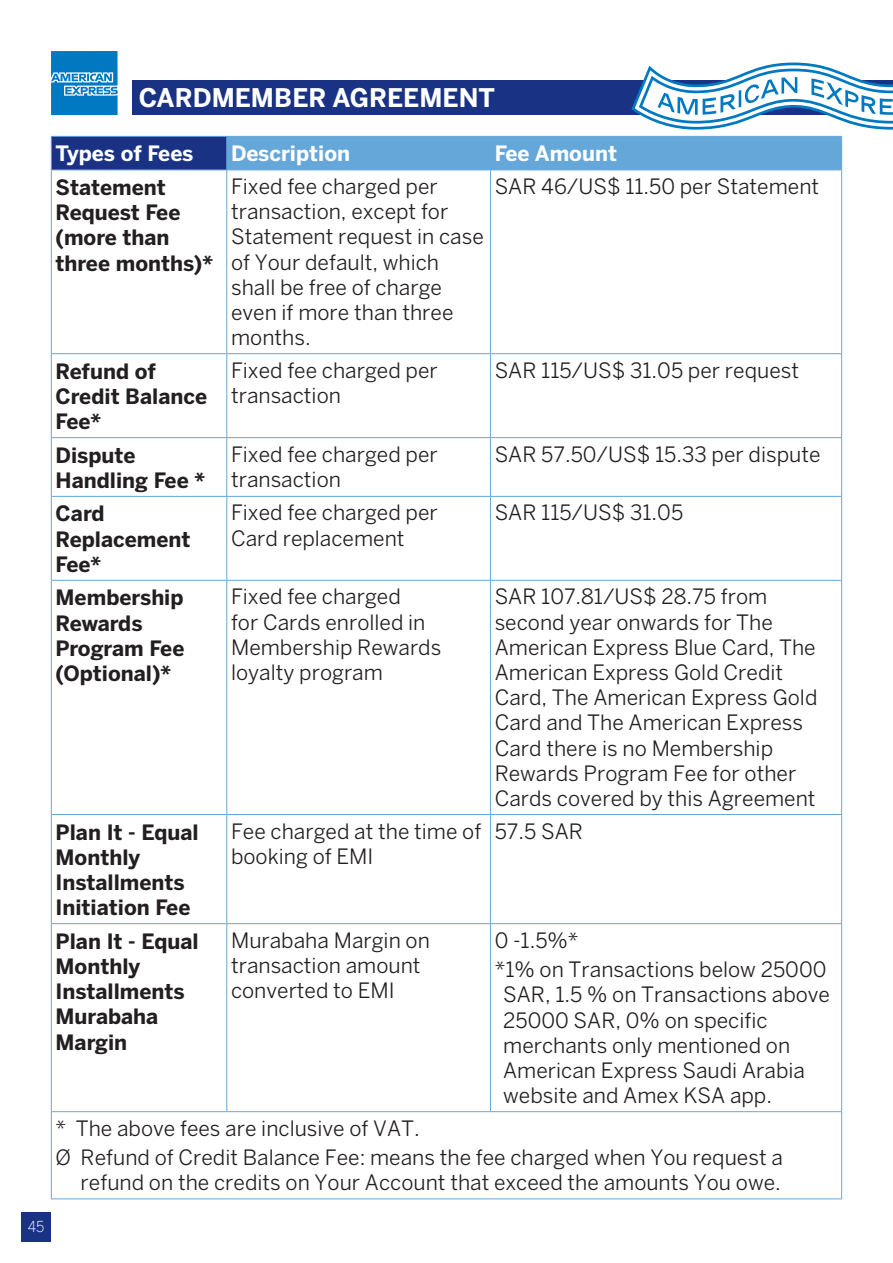
<style>
.page{position:relative;width:893px;height:1263px;background:#fff}
.page>*{position:absolute;margin:0;border:0;box-sizing:border-box;transform-origin:0 0}
.t1{font:700 25.5px "Benton Sans";color:#fff}
.t2{font:21px/25.2px "Benton Sans";color:#231f20}
.t3{font:700 21px/25.2px "Benton Sans";color:#231f20}
.t4{font:700 21px "Benton Sans";color:#fff}
.t5{font:300 15px "Benton Sans";color:#fff;scale:.95 1}
</style>
<div class="page">
<div style="left:21px;top:1212px;width:30px;height:30px;background:#193283"></div>
<svg style="left:51px;top:51px;width:67px;height:64px;background:#258cca"></svg>
<div style="left:132px;top:80px;width:761px;height:35px;background:#193283"></div>
<svg style="left:631px;top:63px;width:262px;height:67px"></svg>
<div style="left:51px;top:136px;width:176px;height:34px;background:#193283"></div>
<div style="left:227px;top:137px;width:614px;height:33px;background:#66a7da"></div>
<hr style="left:51px;top:136px;width:176px;height:1px;background:#66a7da">
<hr style="left:51px;top:137px;width:1px;height:33px;background:#66a7da">
<hr style="left:227px;top:136px;width:263px;height:1px;background:#66a7da">
<hr style="left:226px;top:137px;width:1px;height:33px;background:#66a7da">
<hr style="left:490px;top:136px;width:352px;height:1px;background:#66a7da">
<hr style="left:490px;top:137px;width:1px;height:33px;background:#66a7da">
<hr style="left:841px;top:137px;width:1px;height:33px;background:#66a7da">
<hr style="left:51px;top:170px;width:176px;height:1px;background:#66a7da">
<hr style="left:51px;top:170px;width:1px;height:183px;background:#66a7da">
<hr style="left:227px;top:170px;width:263px;height:1px;background:#66a7da">
<hr style="left:226px;top:170px;width:1px;height:183px;background:#66a7da">
<hr style="left:490px;top:170px;width:352px;height:1px;background:#66a7da">
<hr style="left:490px;top:170px;width:1px;height:183px;background:#66a7da">
<hr style="left:841px;top:170px;width:1px;height:183px;background:#66a7da">
<hr style="left:51px;top:353px;width:176px;height:1px;background:#66a7da">
<hr style="left:51px;top:354px;width:1px;height:83px;background:#66a7da">
<hr style="left:227px;top:353px;width:263px;height:1px;background:#66a7da">
<hr style="left:226px;top:354px;width:1px;height:83px;background:#66a7da">
<hr style="left:490px;top:353px;width:352px;height:1px;background:#66a7da">
<hr style="left:490px;top:354px;width:1px;height:83px;background:#66a7da">
<hr style="left:841px;top:354px;width:1px;height:83px;background:#66a7da">
<hr style="left:51px;top:437px;width:176px;height:1px;background:#66a7da">
<hr style="left:51px;top:438px;width:1px;height:58px;background:#66a7da">
<hr style="left:227px;top:437px;width:263px;height:1px;background:#66a7da">
<hr style="left:226px;top:438px;width:1px;height:58px;background:#66a7da">
<hr style="left:490px;top:437px;width:352px;height:1px;background:#66a7da">
<hr style="left:490px;top:438px;width:1px;height:58px;background:#66a7da">
<hr style="left:841px;top:438px;width:1px;height:58px;background:#66a7da">
<hr style="left:51px;top:496px;width:176px;height:1px;background:#66a7da">
<hr style="left:51px;top:497px;width:1px;height:83px;background:#66a7da">
<hr style="left:227px;top:496px;width:263px;height:1px;background:#66a7da">
<hr style="left:226px;top:497px;width:1px;height:83px;background:#66a7da">
<hr style="left:490px;top:496px;width:352px;height:1px;background:#66a7da">
<hr style="left:490px;top:497px;width:1px;height:83px;background:#66a7da">
<hr style="left:841px;top:497px;width:1px;height:83px;background:#66a7da">
<hr style="left:51px;top:580px;width:176px;height:1px;background:#66a7da">
<hr style="left:51px;top:581px;width:1px;height:233px;background:#66a7da">
<hr style="left:227px;top:580px;width:263px;height:1px;background:#66a7da">
<hr style="left:226px;top:581px;width:1px;height:233px;background:#66a7da">
<hr style="left:490px;top:580px;width:352px;height:1px;background:#66a7da">
<hr style="left:490px;top:581px;width:1px;height:233px;background:#66a7da">
<hr style="left:841px;top:581px;width:1px;height:233px;background:#66a7da">
<hr style="left:51px;top:814px;width:176px;height:1px;background:#66a7da">
<hr style="left:51px;top:815px;width:1px;height:108px;background:#66a7da">
<hr style="left:227px;top:814px;width:263px;height:1px;background:#66a7da">
<hr style="left:226px;top:815px;width:1px;height:108px;background:#66a7da">
<hr style="left:490px;top:814px;width:352px;height:1px;background:#66a7da">
<hr style="left:490px;top:815px;width:1px;height:108px;background:#66a7da">
<hr style="left:841px;top:815px;width:1px;height:108px;background:#66a7da">
<hr style="left:51px;top:923px;width:176px;height:1px;background:#66a7da">
<hr style="left:51px;top:924px;width:1px;height:187px;background:#66a7da">
<hr style="left:227px;top:923px;width:263px;height:1px;background:#66a7da">
<hr style="left:226px;top:924px;width:1px;height:187px;background:#66a7da">
<hr style="left:490px;top:923px;width:352px;height:1px;background:#66a7da">
<hr style="left:490px;top:924px;width:1px;height:187px;background:#66a7da">
<hr style="left:841px;top:924px;width:1px;height:187px;background:#66a7da">
<hr style="left:51px;top:1111px;width:176px;height:1px;background:#66a7da">
<hr style="left:51px;top:1112px;width:1px;height:86px;background:#66a7da">
<hr style="left:227px;top:1111px;width:263px;height:1px;background:#66a7da">
<hr style="left:490px;top:1111px;width:352px;height:1px;background:#66a7da">
<hr style="left:841px;top:1112px;width:1px;height:86px;background:#66a7da">
<hr style="left:51px;top:1198px;width:176px;height:1px;background:#66a7da">
<hr style="left:227px;top:1198px;width:263px;height:1px;background:#66a7da">
<hr style="left:490px;top:1198px;width:352px;height:1px;background:#66a7da">
<p class="t1" style="left:139px;top:83px;width:358px">CARDMEMBER AGREEMENT</p>
<p class="t4" style="left:56px;top:141px;width:139px">Types of Fees</p>
<p class="t3" style="left:56px;top:174px;width:159px">Statement<br>Request Fee (more than three months *(</p>
<p class="t2" style="left:231px;top:173px;width:254px">Fixed fee charged per transaction, except for<br>Statement request in case of Your default, which shall be free of charge even if more than three months.</p>
<p class="t2" style="left:495px;top:173px;width:326px">SAR 46/US$ 11.50 per Statement</p>
<p class="t3" style="left:56px;top:358px;width:153px">Refund of<br>Credit Balance<br>Fee*</p>
<p class="t2" style="left:231px;top:357px;width:208px">Fixed fee charged per transaction</p>
<p class="t2" style="left:495px;top:357px;width:306px">SAR 115/US$ 31.05 per request</p>
<p class="t3" style="left:56px;top:442px;width:151px">Dispute<br>Handling Fee *</p>
<p class="t2" style="left:231px;top:441px;width:208px">Fixed fee charged per transaction</p>
<p class="t2" style="left:495px;top:441px;width:327px">SAR 57.50/US$ 15.33 per dispute</p>
<p class="t3" style="left:56px;top:501px;width:136px">Card<br>Replacement<br>Fee*</p>
<p class="t2" style="left:231px;top:500px;width:208px">Fixed fee charged per<br>Card replacement</p>
<p class="t2" style="left:495px;top:500px;width:190px">SAR 115/US$ 31.05</p>
<p class="t3" style="left:56px;top:585px;width:130px">Membership<br>Rewards<br>Program Fee (Optional *(</p>
<p class="t2" style="left:231px;top:584px;width:212px">Fixed fee charged<br>for Cards enrolled in<br>Membership Rewards loyalty program</p>
<p class="t2" style="left:495px;top:584px;width:324px">SAR 107.81/US$ 28.75 from second year onwards for The<br>American Express Blue Card, The<br>American Express Gold Credit<br>Card, The American Express Gold<br>Card and The American Express<br>Card there is no Membership<br>Rewards Program Fee for other<br>Cards covered by this Agreement</p>
<p class="t3" style="left:56px;top:819px;width:145px">Plan It - Equal<br>Monthly<br>Installments<br>Initiation Fee</p>
<p class="t2" style="left:231px;top:818px;width:252px">Fee charged at the time of booking of EMI</p>
<p class="t2" style="left:495px;top:818px;width:90px">57.5 SAR</p>
<p class="t3" style="left:56px;top:928px;width:145px">Plan It - Equal<br>Monthly<br>Installments<br>Murabaha<br>Margin</p>
<p class="t2" style="left:231px;top:927px;width:200px">Murabaha Margin on transaction amount converted to EMI</p>
<p class="t2" style="left:495px;top:925px;width:333px;line-height:29.4px">0 -1.5%*<br>*1% on Transactions below 25000</p>
<p class="t4" style="left:495px;top:141px;width:124px">Fee Amount</p>
<p class="t4" style="left:231px;top:141px;width:121px">Description</p>
<p class="t2" style="left:503px;top:982px;width:328px">SAR, 1.5 % on Transactions above<br>25000 SAR, 0% on specific merchants only mentioned on<br>American Express Saudi Arabia website and Amex KSA app.</p>
<p class="t2" style="left:56px;top:1115px;width:12px">*</p>
<p class="t2" style="left:76px;top:1115px;width:346px">The above fees are inclusive of VAT.</p>
<p class="t2" style="left:56px;top:1145px;width:17px">Ø</p>
<p class="t2" style="left:81px;top:1145px;width:704px">Refund of Credit Balance Fee: means the fee charged when You request a</p>
<p class="t2" style="left:81px;top:1170px;width:702px">refund on the credits on Your Account that exceed the amounts You owe.</p>
<p class="t5" style="left:28px;top:1218px;width:19px">45</p>
</div>
